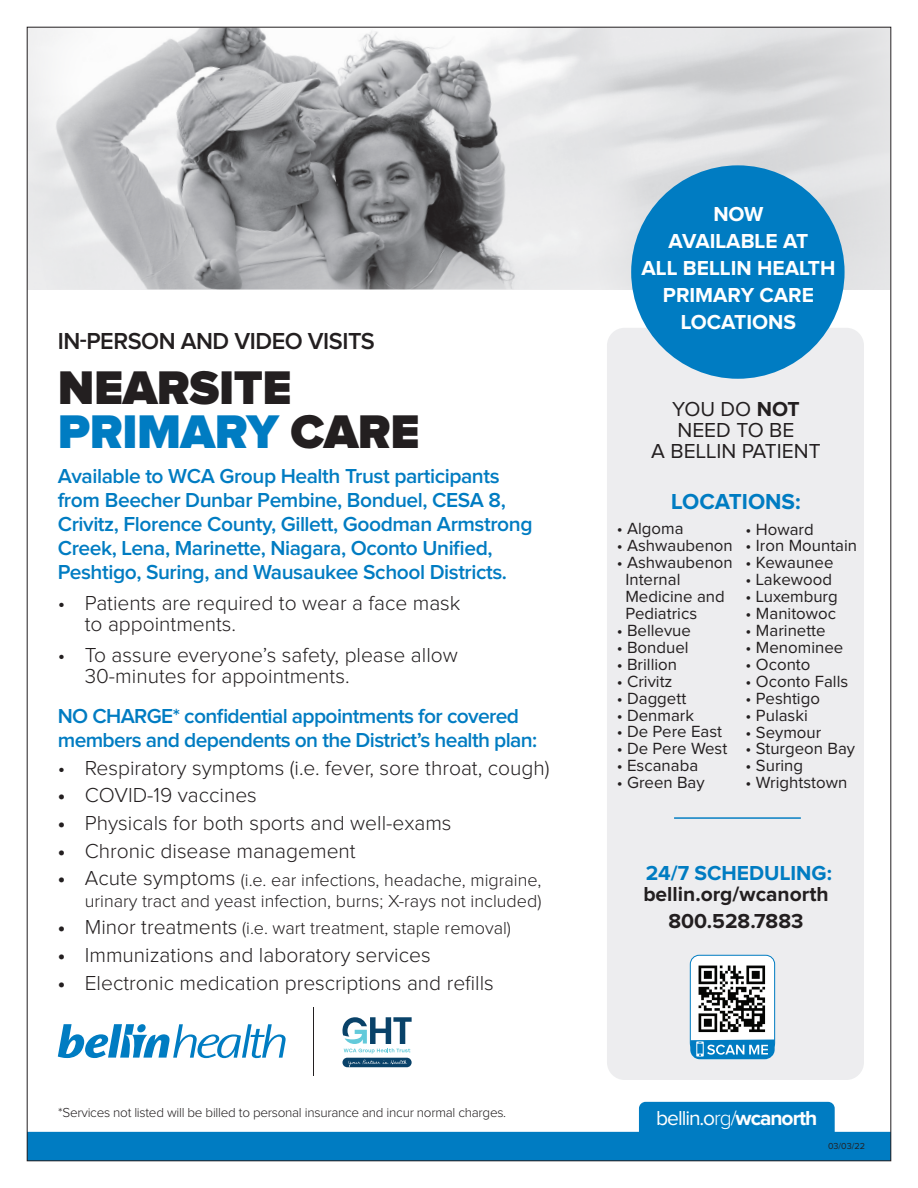
<style>
.page{position:relative;width:918px;height:1188px;background:#fff}
.page>*{position:absolute;margin:0;border:0;box-sizing:border-box;transform-origin:0 0}
.t1{font:900 48.9px/43.3px "Proxima Nova";letter-spacing:-.01em;color:#231f20}
.t2{font:600 24px "Proxima Nova";letter-spacing:-.02em;color:#231f20}
.t3{font:700 22.5px "Proxima Nova";color:#007cc2}
.t4{font:300 21px/21px "Proxima Nova";color:#231f20}
.t5{font:600 21px/24px "Proxima Nova";letter-spacing:-.02em;color:#007cc2}
.t6{font:700 21px/27px "Proxima Nova";color:#fff;text-align:center}
.t7{font:700 21px/27px "Proxima Nova";color:#231f20;text-align:center}
.t8{font:21px/21px "Proxima Nova";color:#231f20;text-align:center}
.t9{font:21px "Proxima Nova";letter-spacing:-.05em;color:#fff}
.t10{font:700 21px "Proxima Nova";color:#007cc2}
.t11{font:300 18px/21px "Proxima Nova";color:#231f20;text-align:right}
.t12{font:16.8px/17px "Proxima Nova";color:#231f20}
.t13{font:300 13.5px "Proxima Nova";letter-spacing:-.02em;color:#231f20}
.t14{font:9px "Proxima Nova";color:#231f20}
.s1{color:#007cc2}
.s2{font-weight:700}
.s3{font-weight:700;font-size:21px}
.s4{font-size:21px}
.s5{font-weight:300}
</style>
<div class="page">
<img style="left:29px;top:29px;width:628px;height:260px">
<div style="left:29px;top:1132px;width:860px;height:27px;background:#007cc2"></div>
<div style="left:607px;top:328px;width:257px;height:752px;background:#ededef;border-radius:18px"></div>
<div style="left:639px;top:1102px;width:196px;height:48px;background:#007cc2;border-radius:7px"></div>
<hr style="left:674px;top:817px;width:127px;height:2px;background:#007cc2">
<div style="left:631px;top:165px;width:214px;height:214px;background:#007cc2;border-radius:50%"></div>
<hr style="left:313px;top:1007px;width:1px;height:68px;background:#231f20">
<svg style="left:58px;top:1024px;width:228px;height:34px"></svg>
<div style="left:342px;top:1058px;width:70px;height:9px;background:#094269;border-radius:5px"></div>
<svg style="left:348px;top:1060px;width:59px;height:7px"></svg>
<svg style="left:342px;top:1017px;width:70px;height:37px"></svg>
<div style="left:690px;top:955px;width:85px;height:97px;background:#fff;border-radius:9px"></div>
<div style="left:690px;top:955px;width:85px;height:97px;border:1px solid #007cc2;border-radius:9px"></div>
<svg style="left:690px;top:1040px;width:85px;height:19px;background:#3798ce"></svg>
<img style="left:698px;top:965px;width:68px;height:68px">
<p class="t2" style="left:58px;top:330px;width:319px">IN-PERSON AND VIDEO VISITS</p>
<h1 class="t1" style="left:58px;top:368px;width:364px">NEARSITE<br><span class="s1">PRIMARY</span> CARE</h1>
<p class="t5" style="left:58px;top:465px;width:476px">Available to WCA Group Health Trust participants from Beecher Dunbar Pembine, Bonduel, CESA 8, Crivitz, Florence County, Gillett, Goodman Armstrong Creek, Lena, Marinette, Niagara, Oconto Unified, Peshtigo, Suring, and Wausaukee School Districts.</p>
<p class="t4" style="left:85px;top:593px;width:377px;text-indent:-27px">• Patients are required to wear a face mask to appointments.</p>
<p class="t4" style="left:85px;top:645px;width:375px;text-indent:-27px">• To assure everyone’s safety, please allow<br>30-minutes for appointments.</p>
<p class="t5" style="left:58px;top:705px;width:481px">NO CHARGE* confidential appointments for covered members and dependents on the District’s health plan:</p>
<p class="t4" style="left:58px;top:758px;width:493px">• Respiratory symptoms (i.e. fever, sore throat, cough)</p>
<p class="t4" style="left:58px;top:786px;width:201px"><span class="s2">•</span> COVID-19 vaccines</p>
<p class="t4" style="left:58px;top:813px;width:395px"><span class="s2">•</span> Physicals for both sports and well-exams</p>
<p class="t4" style="left:58px;top:841px;width:299px"><span class="s2">•</span> Chronic disease management</p>
<p class="t11" style="left:58px;top:870px;width:485px"><span class="s3">•</span> <span class="s4">Acute symptoms</span> (i.e. ear infections, headache, migraine, urinary tract and yeast infection, burns; X-rays not included)</p>
<p class="t11" style="left:58px;top:919px;width:455px"><span class="s3">•</span> <span class="s4">Minor treatments</span> (i.e. wart treatment, staple removal)</p>
<p class="t4" style="left:58px;top:945px;width:374px"><span class="s2">•</span> Immunizations and laboratory services</p>
<p class="t4" style="left:58px;top:973px;width:438px"><span class="s2">•</span> Electronic medication prescriptions and refills</p>
<p class="t13" style="left:58px;top:1106px;width:450px">*Services not listed will be billed to personal insurance and incur normal charges.</p>
<p class="t6" style="left:642px;top:202px;width:195px">NOW<br>AVAILABLE AT<br>ALL BELLIN HEALTH<br>PRIMARY CARE<br>LOCATIONS</p>
<p class="t8" style="left:651px;top:399px;width:171px">YOU DO <span class="s2">NOT<br></span>NEED TO BE<br>A BELLIN PATIENT</p>
<p class="t3" style="left:671px;top:491px;width:131px">LOCATIONS:</p>
<p class="t12" style="left:617px;top:521px;width:68px">• Algoma</p>
<p class="t12" style="left:617px;top:538px;width:118px">• Ashwaubenon</p>
<p class="t12" style="left:625px;top:555px;width:109px;text-indent:-9px">• Ashwaubenon<br>Internal<br>Medicine and<br>Pediatrics</p>
<p class="t12" style="left:617px;top:623px;width:76px">• Bellevue</p>
<p class="t12" style="left:617px;top:640px;width:73px">• Bonduel</p>
<p class="t12" style="left:617px;top:656px;width:62px">• Brillion</p>
<p class="t12" style="left:617px;top:673px;width:57px">• Crivitz</p>
<p class="t12" style="left:617px;top:690px;width:71px">• Daggett</p>
<p class="t12" style="left:617px;top:707px;width:79px">• Denmark</p>
<p class="t12" style="left:617px;top:724px;width:107px">• De Pere East</p>
<p class="t12" style="left:617px;top:741px;width:112px">• De Pere West</p>
<p class="t12" style="left:617px;top:758px;width:83px">• Escanaba</p>
<p class="t12" style="left:617px;top:775px;width:89px">• Green Bay</p>
<p class="t12" style="left:746px;top:521px;width:70px">• Howard</p>
<p class="t12" style="left:746px;top:538px;width:113px">• Iron Mountain</p>
<p class="t12" style="left:746px;top:555px;width:89px">• Kewaunee</p>
<p class="t12" style="left:746px;top:572px;width:88px">• Lakewood</p>
<p class="t12" style="left:746px;top:589px;width:94px">• Luxemburg</p>
<p class="t12" style="left:746px;top:606px;width:92px">• Manitowoc</p>
<p class="t12" style="left:746px;top:623px;width:82px">• Marinette</p>
<p class="t12" style="left:746px;top:640px;width:99px">• Menominee</p>
<p class="t12" style="left:746px;top:657px;width:66px">• Oconto</p>
<p class="t12" style="left:746px;top:673px;width:104px">• Oconto Falls</p>
<p class="t12" style="left:746px;top:690px;width:76px">• Peshtigo</p>
<p class="t12" style="left:746px;top:707px;width:64px">• Pulaski</p>
<p class="t12" style="left:746px;top:724px;width:77px">• Seymour</p>
<p class="t12" style="left:746px;top:741px;width:111px">• Sturgeon Bay</p>
<p class="t12" style="left:746px;top:758px;width:59px">• Suring</p>
<p class="t12" style="left:746px;top:775px;width:103px">• Wrightstown</p>
<p class="t10" style="left:646px;top:864px;width:188px">24/7 SCHEDULING:</p>
<p class="t7" style="left:643px;top:882px;width:187px">bellin.org/wcanorth<br>800.528.7883</p>
<p class="t9" style="left:656px;top:1108px;width:163px">bellin.o<span class="s5">rg/</span><span class="s2">wcanorth</span></p>
<p class="t14" style="left:828px;top:1142px;width:38px">03/03/22</p>
</div>
